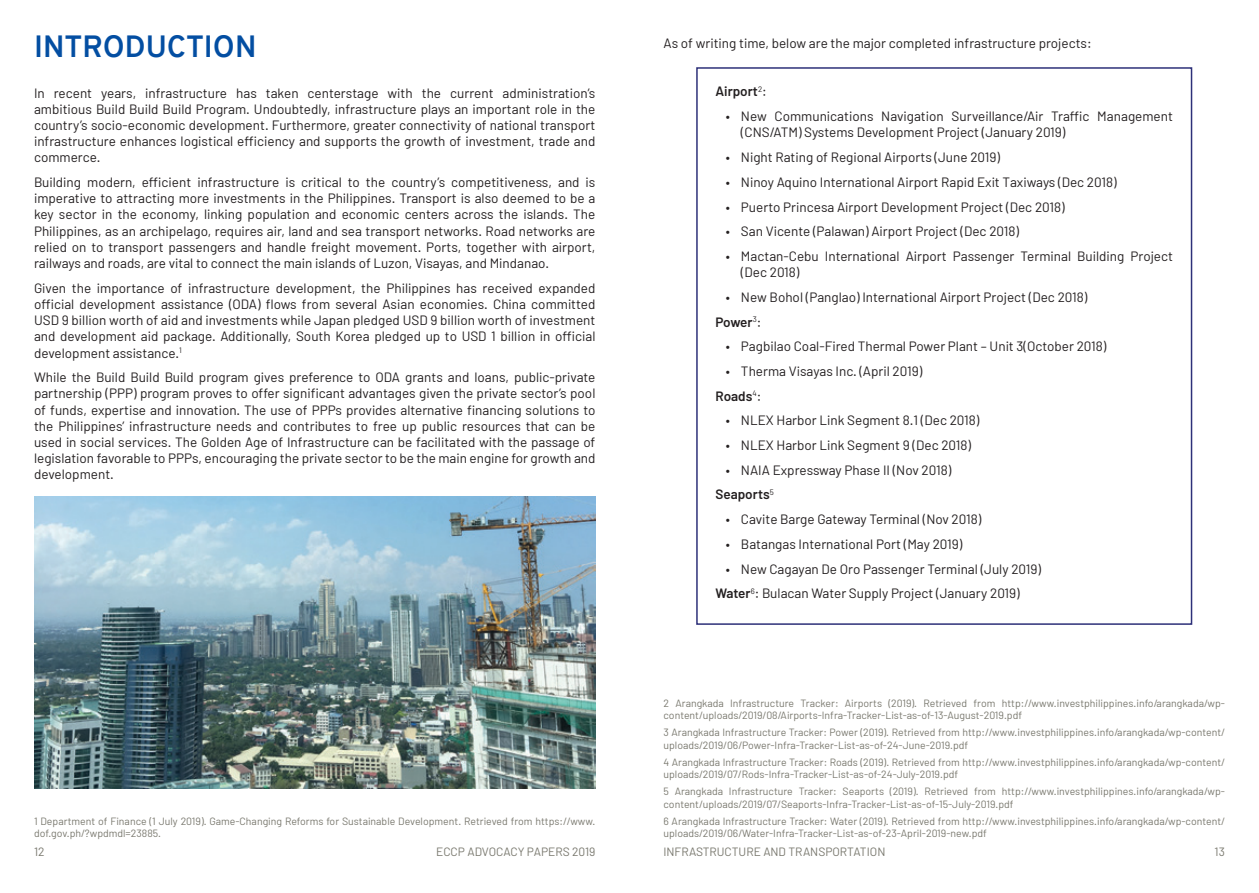
<style>
.page{position:relative;width:1259px;height:893px;background:#fff}
.page>*{position:absolute;margin:0;border:0;box-sizing:border-box;transform-origin:0 0}
.t1{font:700 30px "Overpass";color:#034ea2}
.t2{font:13.5px/16.2px "Barlow";color:#231f20}
.t3{font:600 13.5px "Barlow";color:#231f20}
.t4{font:12px "Barlow";color:#79786e}
.t5{font:10.5px/12.6px "Barlow";color:#79786e}
.s1{font-weight:400}
.s2{font-weight:600}
</style>
<div class="page">
<div style="left:696px;top:67px;width:496px;height:558px;border:2px solid #2d3079"></div>
<img style="left:34px;top:497px;width:561px;height:291px">
<h1 class="t1" style="left:34px;top:25px;width:224px">INTRODUCTION</h1>
<p class="t2" style="left:34px;top:84px;width:563px;text-align:justify">In recent years, infrastructure has taken centerstage with the current administration’s ambitious Build Build Build Program. Undoubtedly, infrastructure plays an important role in the country’s socio-economic development. Furthermore, greater connectivity of national transport infrastructure enhances logistical efficiency and supports the growth of investment, trade and commerce.</p>
<p class="t2" style="left:34px;top:174px;width:563px;text-align:justify">Building modern, efficient infrastructure is critical to the country’s competitiveness, and is imperative to attracting more investments in the Philippines. Transport is also deemed to be a key sector in the economy, linking population and economic centers across the islands. The Philippines, as an archipelago, requires air, land and sea transport networks. Road networks are relied on to transport passengers and handle freight movement. Ports, together with airport, railways and roads, are vital to connect the main islands of Luzon, Visayas, and Mindanao.</p>
<p class="t2" style="left:34px;top:279px;width:563px;text-align:justify">Given the importance of infrastructure development, the Philippines has received expanded official development assistance (ODA) flows from several Asian economies. China committed USD 9 billion worth of aid and investments while Japan pledged USD 9 billion worth of investment and development aid package. Additionally, South Korea pledged up to USD 1 billion in official development assistance.<sup>1</sup></p>
<p class="t2" style="left:34px;top:369px;width:563px;text-align:justify">While the Build Build Build program gives preference to ODA grants and loans, public-private partnership (PPP) program proves to offer significant advantages given the private sector’s pool of funds, expertise and innovation. The use of PPPs provides alternative financing solutions to the Philippines’ infrastructure needs and contributes to free up public resources that can be used in social services. The Golden Age of Infrastructure can be facilitated with the passage of legislation favorable to PPPs, encouraging the private sector to be the main engine for growth and development.</p>
<p class="t5" style="left:34px;top:814px;width:563px">1 Department of Finance (1 July 2019). Game-Changing Reforms for Sustainable Development. Retrieved from https://www. dof.gov.ph/?wpdmdl=23885.</p>
<p class="t2" style="left:663px;top:34px;width:430px">As of writing time, below are the major completed infrastructure projects:</p>
<p class="t3" style="left:715px;top:83px;width:53px">Airport<sup>2</sup><span class="s1">:</span></p>
<p class="t2" style="left:741px;top:108px;width:433px;text-indent:-15px">• New Communications Navigation Surveillance/Air Traffic Management (CNS/ATM) Systems Development Project (January 2019)</p>
<p class="t2" style="left:726px;top:149px;width:276px">• Night Rating of Regional Airports (June 2019)</p>
<p class="t2" style="left:726px;top:173px;width:392px">• Ninoy Aquino International Airport Rapid Exit Taxiways (Dec 2018)</p>
<p class="t2" style="left:726px;top:198px;width:340px">• Puerto Princesa Airport Development Project (Dec 2018)</p>
<p class="t2" style="left:726px;top:223px;width:294px">• San Vicente (Palawan) Airport Project (Dec 2018)</p>
<p class="t2" style="left:741px;top:248px;width:433px;text-indent:-15px">• Mactan-Cebu International Airport Passenger Terminal Building Project (Dec 2018)</p>
<p class="t2" style="left:715px;top:284px;width:373px;line-height:24.8px;text-indent:11px">• New Bohol (Panglao) International Airport Project (Dec 2018)<br><span class="s2">Power</span><sup>3</sup>:</p>
<p class="t2" style="left:726px;top:338px;width:382px">• Pagbilao Coal-Fired Thermal Power Plant – Unit 3(October 2018)</p>
<p class="t2" style="left:715px;top:358px;width:208px;line-height:24.8px;text-indent:11px">• Therma Visayas Inc. (April 2019)<br><span class="s2">Roads</span><sup>4</sup>:</p>
<p class="t2" style="left:726px;top:412px;width:255px">• NLEX Harbor Link Segment 8.1 (Dec 2018)</p>
<p class="t2" style="left:726px;top:437px;width:247px">• NLEX Harbor Link Segment 9 (Dec 2018)</p>
<p class="t2" style="left:715px;top:457px;width:237px;line-height:24.8px;text-indent:11px">• NAIA Expressway Phase II (Nov 2018)<br><span class="s2">Seaports</span><sup>5</sup></p>
<p class="t2" style="left:726px;top:511px;width:257px">• Cavite Barge Gateway Terminal (Nov 2018)</p>
<p class="t2" style="left:726px;top:536px;width:238px">• Batangas International Port (May 2019)</p>
<p class="t2" style="left:715px;top:556px;width:327px;line-height:24.8px;text-indent:11px">• New Cagayan De Oro Passenger Terminal (July 2019)<br><span class="s2">Water</span><sup>6</sup>: Bulacan Water Supply Project (January 2019)</p>
<p class="t5" style="left:663px;top:696px;width:563px">2 Arangkada Infrastructure Tracker: Airports (2019). Retrieved from http://www.investphilippines.info/arangkada/wp&shy;content/uploads/2019/08/Airports-Infra-Tracker-List-as-of-13-August-2019.pdf</p>
<p class="t5" style="left:663px;top:726px;width:563px">3 Arangkada Infrastructure Tracker: Power (2019). Retrieved from http://www.investphilippines.info/arangkada/wp-content/ uploads/2019/06/Power-Infra-Tracker-List-as-of-24-June-2019.pdf</p>
<p class="t5" style="left:663px;top:755px;width:563px">4 Arangkada Infrastructure Tracker: Roads (2019). Retrieved from http://www.investphilippines.info/arangkada/wp-content/ uploads/2019/07/Rods-Infra-Tracker-List-as-of-24-July-2019.pdf</p>
<p class="t5" style="left:663px;top:785px;width:563px">5 Arangkada Infrastructure Tracker: Seaports (2019). Retrieved from http://www.investphilippines.info/arangkada/wp&shy;content/uploads/2019/07/Seaports-Infra-Tracker-List-as-of-15-July-2019.pdf</p>
<p class="t5" style="left:663px;top:814px;width:563px">6 Arangkada Infrastructure Tracker: Water (2019). Retrieved from http://www.investphilippines.info/arangkada/wp-content/ uploads/2019/06/Water-Infra-Tracker-List-as-of-23-April-2019-new.pdf</p>
<p class="t4" style="left:34px;top:844px;width:12px">12</p>
<p class="t4" style="left:436px;top:844px;width:161px">ECCP ADVOCACY PAPERS 2019</p>
<p class="t4" style="left:663px;top:844px;width:223px">INFRASTRUCTURE AND TRANSPORTATION</p>
<p class="t4" style="left:1214px;top:844px;width:12px">13</p>
</div>
